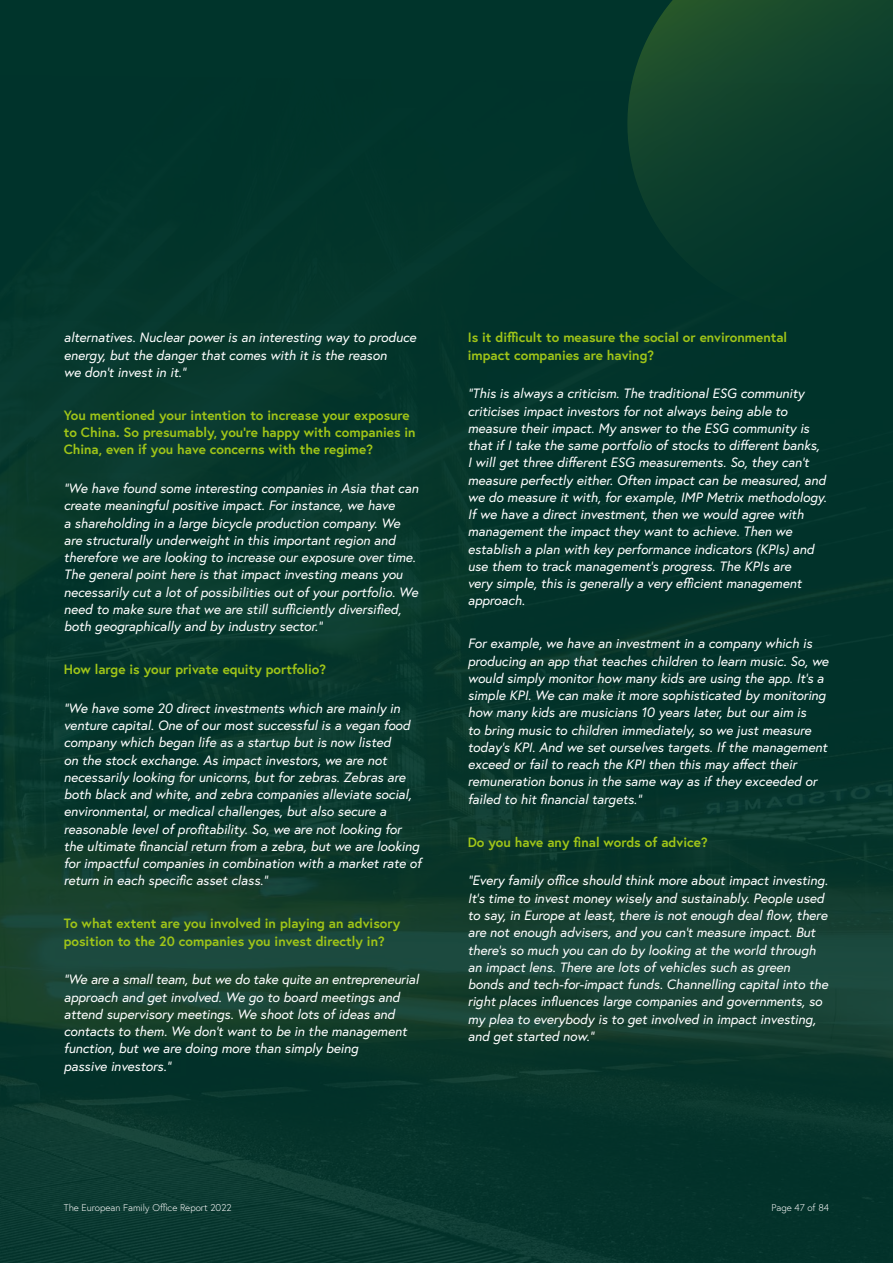
<style>
.page{position:relative;width:893px;height:1263px;background:#fff}
.page>*{position:absolute;margin:0;border:0;box-sizing:border-box;transform-origin:0 0}
.t1{font:italic 13.5px/17.2px "Europa";color:#fff}
.t2{font:700 13.5px/17.2px "Europa";color:#a0c518}
.t3{font:300 9.75px "Europa";color:#fff}
</style>
<div class="page">
<img style="left:0;top:0;width:893px;height:1263px">
<svg style="left:601px;top:0;width:292px;height:342px;background:#093b2b"></svg>
<p class="t1" style="left:64px;top:329px;width:354px">alternatives. Nuclear power is an interesting way to produce energy, but the danger that comes with it is the reason<br>we don’t invest in it.”</p>
<p class="t2" style="left:64px;top:406px;width:353px">You mentioned your intention to increase your exposure to China. So presumably, you’re happy with companies in<br>China, even if you have concerns with the regime?</p>
<p class="t1" style="left:64px;top:479px;width:356px">“We have found some interesting companies in Asia that can create meaningful positive impact. For instance, we have<br>a shareholding in a large bicycle production company. We are structurally underweight in this important region and therefore we are looking to increase our exposure over time.<br>The general point here is that impact investing means you necessarily cut a lot of possibilities out of your portfolio. We need to make sure that we are still sufficiently diversified, both geographically and by industry sector.”</p>
<p class="t2" style="left:64px;top:660px;width:264px">How large is your private equity portfolio?</p>
<p class="t1" style="left:64px;top:699px;width:359px">“We have some 20 direct investments which are mainly in venture capital. One of our most successful is a vegan food company which began life as a startup but is now listed<br>on the stock exchange. As impact investors, we are not necessarily looking for unicorns, but for zebras. Zebras are both black and white, and zebra companies alleviate social, environmental, or medical challenges, but also secure a reasonable level of profitability. So, we are not looking for the ultimate financial return from a zebra, but we are looking for impactful companies in combination with a market rate of return in each specific asset class.”</p>
<p class="t2" style="left:64px;top:915px;width:338px">To what extent are you involved in playing an advisory position to the 20 companies you invest directly in?</p>
<p class="t1" style="left:64px;top:971px;width:356px">“We are a small team, but we do take quite an entrepreneurial approach and get involved. We go to board meetings and attend supervisory meetings. We shoot lots of ideas and contacts to them. We don’t want to be in the management function, but we are doing more than simply being<br>passive investors.”</p>
<p class="t2" style="left:468px;top:329px;width:321px">Is it difficult to measure the social or environmental impact companies are having?</p>
<p class="t1" style="left:468px;top:385px;width:360px">“This is always a criticism. The traditional ESG community criticises impact investors for not always being able to measure their impact. My answer to the ESG community is that if I take the same portfolio of stocks to different banks, I will get three different ESG measurements. So, they can’t measure perfectly either. Often impact can be measured, and we do measure it with, for example, IMP Metrix methodology.<br>If we have a direct investment, then we would agree with management the impact they want to achieve. Then we establish a plan with key performance indicators (KPIs) and use them to track management’s progress. The KPIs are<br>very simple, this is generally a very efficient management approach.</p>
<p class="t1" style="left:468px;top:635px;width:362px">For example, we have an investment in a company which is producing an app that teaches children to learn music. So, we would simply monitor how many kids are using the app. It’s a simple KPI. We can make it more sophisticated by monitoring how many kids are musicians 10 years later, but our aim is<br>to bring music to children immediately, so we just measure today’s KPI. And we set ourselves targets. If the management exceed or fail to reach the KPI then this may affect their remuneration bonus in the same way as if they exceeded or failed to hit financial targets.”</p>
<p class="t2" style="left:468px;top:833px;width:241px">Do you have any final words of advice?</p>
<p class="t1" style="left:468px;top:872px;width:362px">“Every family office should think more about impact investing.<br>It’s time to invest money wisely and sustainably. People used to say, in Europe at least, there is not enough deal flow, there are not enough advisers, and you can’t measure impact. But there’s so much you can do by looking at the world through an impact lens. There are lots of vehicles such as green bonds and tech-for-impact funds. Channelling capital into the right places influences large companies and governments, so my plea to everybody is to get involved in impact investing, and get started now.”</p>
<p class="t3" style="left:64px;top:1201px;width:170px">The European Family Office Report 2022</p>
<p class="t3" style="left:771px;top:1201px;width:59px">Page 47 of 84</p>
</div>
